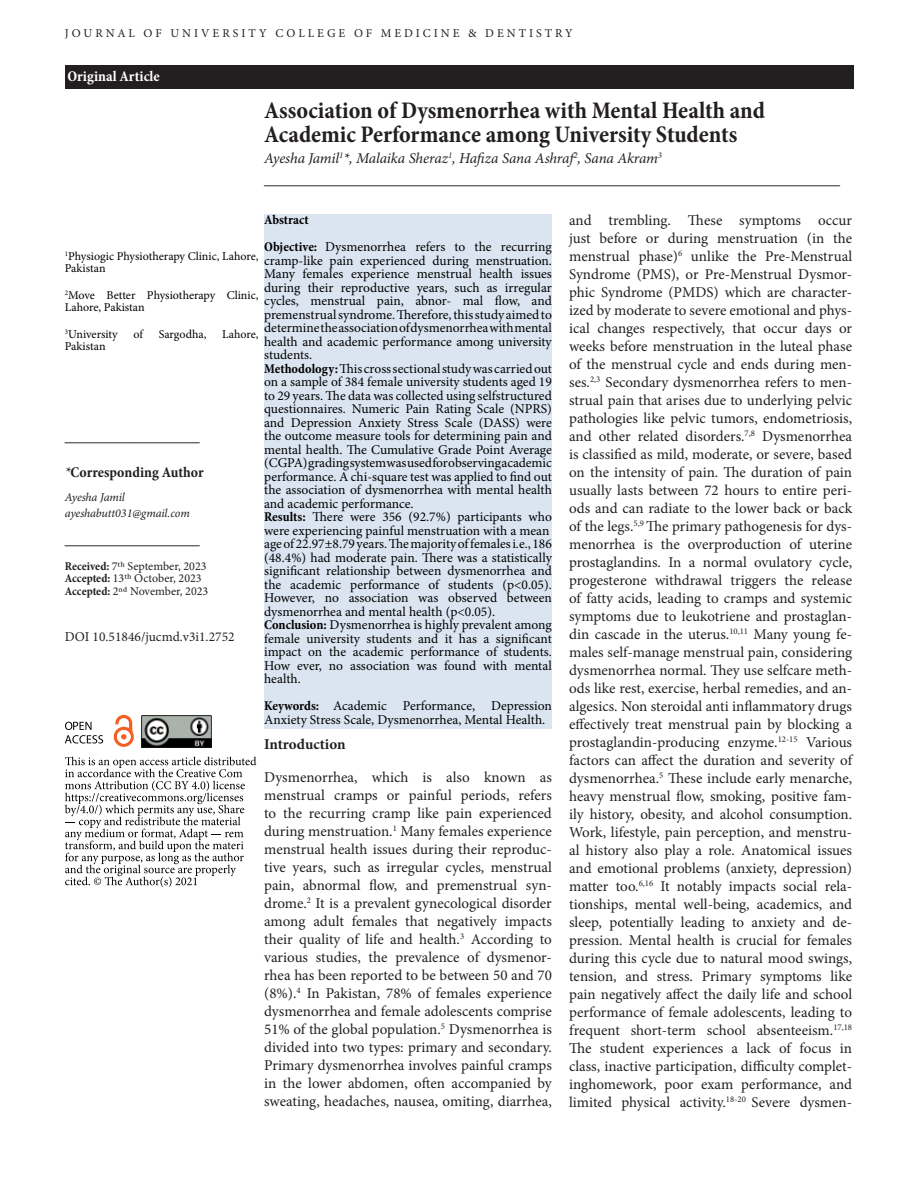
<style>
.page{position:relative;width:918px;height:1188px;background:#fff}
.page>*{position:absolute;margin:0;border:0;box-sizing:border-box;transform-origin:0 0}
.t1{font:700 condensed 24px "Minion Pro";color:#231f20}
.t2{font:italic 18px "Minion Pro";color:#231f20}
.t3{font:15px/18px "Minion Pro";color:#231f20;text-align:justify}
.t4{font:italic 15px "Minion Pro";letter-spacing:-.015em;color:#231f20}
.t5{font:700 condensed 15px "Minion Pro";color:#231f20}
.Heading_1{font:700 condensed 15px "Minion Pro";color:#fff}
.t6{font:700 15px "Minion Pro";letter-spacing:-.005em;color:#231f20}
.t7{font:13.5px/13.5px "Minion Pro";color:#000;text-align:justify}
.t8{font:13.5px "Minion Pro";color:#231f20}
.t9{font:700 condensed 13.5px "Minion Pro";letter-spacing:-.005em;color:#000}
.t10{font:12px/12px "Minion Pro";color:#000}
.t11{font:12px "Minion Pro";color:#231f20}
.t12{font:12px "Minion Pro";letter-spacing:.25em;color:#231f20}
.t13{font:italic 12px "Minion Pro";letter-spacing:-.01em;color:#231f20}
.s1{font-weight:700;font-stretch:condensed}
.s2{font-weight:400;font-style:italic;font-stretch:normal}
</style>
<div class="page">
<div style="left:264px;top:214px;width:288px;height:515px;background:#dbe5f1"></div>
<div style="left:65px;top:65px;width:789px;height:24px;background:#231f20"></div>
<svg style="left:65px;top:757px;width:191px;height:130px"></svg>
<img style="left:141px;top:715px;width:71px;height:32px">
<svg style="left:114px;top:715px;width:20px;height:32px"></svg>
<svg style="left:65px;top:722px;width:38px;height:22px"></svg>
<p class="t12" style="left:65px;top:25px;width:509px">JOURNAL OF UNIVERSITY COLLEGE OF MEDICINE &amp; DENTISTRY</p>
<p class="Heading_1" style="left:68px;top:66px;width:94px">Original Article</p>
<p class="t1" style="left:264px;top:94px;width:502px">Association of Dysmenorrhea with Mental Health and</p>
<p class="t1" style="left:264px;top:118px;width:475px">Academic Performance among University Students</p>
<p class="t4" style="left:264px;top:148px;width:399px">Ayesha Jamil<sup>1</sup>*, Malaika Sheraz<sup>1</sup>, Hafiza Sana Ashraf<sup>2</sup>, Sana Akram<sup>3</sup></p>
<p class="t2" style="left:264px;top:166px;width:577px">________________________________________________________________</p>
<p class="t9" style="left:264px;top:211px;width:46px">Abstract</p>
<p class="t7" style="left:264px;top:240px;width:289px"><span class="s1">Objective:</span> Dysmenorrhea refers to the recurring cramp-like pain experienced during menstruation.<br>Many females experience menstrual health issues during their reproductive years, such as irregular cycles, menstrual pain, abnor- mal flow, and premenstrual syndrome. Therefore, this study aimed to determine the association of dysmenorrhea with mental health and academic performance among university students.</p>
<p class="t7" style="left:264px;top:362px;width:289px"><span class="s1">Methodology:</span> This cross sectional study was carried out on a sample of 384 female university students aged 19 to 29 years. The data was collected using selfstructured questionnaires. Numeric Pain Rating Scale (NPRS) and Depression Anxiety Stress Scale (DASS) were the outcome measure tools for determining pain and mental health. The Cumulative Grade Point Average (CGPA) grading system was used for observing academic performance. A chi-square test was applied to find out the association of dysmenorrhea with mental health and academic performance.</p>
<p class="t7" style="left:264px;top:510px;width:289px"><span class="s1">Results:</span> There were 356 (92.7%) participants who were experiencing painful menstruation with a mean</p>
<p class="t7" style="left:264px;top:537px;width:289px">age of 22.97±8.79 years. The majority of females i.e., 186 (48.4%) had moderate pain. There was a statistically significant relationship between dysmenorrhea and the academic performance of students (p&lt;0.05).<br>However, no association was observed between dysmenorrhea and mental health (p&lt;0.05).</p>
<p class="t7" style="left:264px;top:618px;width:289px"><span class="s1">Conclusion:</span> Dysmenorrhea is highly prevalent among</p>
<p class="t7" style="left:264px;top:632px;width:289px">female university students and it has a significant impact on the academic performance of students.<br>How ever, no association was found with mental health.</p>
<p class="t7" style="left:264px;top:699px;width:289px"><span class="s1">Keywords:</span> Academic Performance, Depression<br>Anxiety Stress Scale, Dysmenorrhea, Mental Health.</p>
<p class="t10" style="left:65px;top:251px;width:195px"><sup>1</sup>Physiogic Physiotherapy Clinic, Lahore,<br>Pakistan</p>
<p class="t10" style="left:65px;top:290px;width:195px"><sup>2</sup>Move Better Physiotherapy Clinic,<br>Lahore, Pakistan</p>
<p class="t10" style="left:65px;top:329px;width:54px"><sup>3</sup>University</p>
<p class="t10" style="left:134px;top:329px;width:11px">of</p>
<p class="t10" style="left:159px;top:329px;width:49px">Sargodha,</p>
<p class="t10" style="left:222px;top:329px;width:38px">Lahore,</p>
<p class="t10" style="left:65px;top:341px;width:42px">Pakistan</p>
<p class="t2" style="left:65px;top:423px;width:136px">_______________</p>
<p class="t5" style="left:65px;top:462px;width:140px"><span class="s2">*</span>Corresponding Author</p>
<p class="t13" style="left:65px;top:489px;width:62px">Ayesha Jamil</p>
<p class="t13" style="left:65px;top:505px;width:127px">ayeshabutt031@gmail.com</p>
<p class="t2" style="left:65px;top:526px;width:136px">_______________</p>
<p class="t11" style="left:65px;top:558px;width:143px"><span class="s1">Received:</span> 7th September, 2023</p>
<p class="t11" style="left:65px;top:571px;width:138px"><span class="s1">Accepted:</span> 13th October, 2023</p>
<p class="t11" style="left:65px;top:583px;width:145px"><span class="s1">Accepted:</span> 2nd November, 2023</p>
<p class="t8" style="left:65px;top:628px;width:171px">DOI 10.51846/jucmd.v3i1.2752</p>
<p class="t6" style="left:264px;top:733px;width:83px">Introduction</p>
<p class="t3" style="left:264px;top:768px;width:289px">Dysmenorrhea, which is also known as menstrual cramps or painful periods, refers to the recurring cramp like pain experienced during menstruation.<sup>1</sup> Many females experience menstrual health issues during their reproduc&shy;tive years, such as irregular cycles, menstrual pain, abnormal flow, and premenstrual syn&shy;drome.<sup>2</sup> It is a prevalent gynecological disorder among adult females that negatively impacts their quality of life and health.<sup>3</sup> According to various studies, the prevalence of dysmenor&shy;rhea has been reported to be between 50 and 70 (8%).<sup>4</sup> In Pakistan, 78% of females experience dysmenorrhea and female adolescents comprise 51% of the global population.<sup>5</sup> Dysmenorrhea is divided into two types: primary and secondary.<br>Primary dysmenorrhea involves painful cramps in the lower abdomen, often accompanied by sweating, headaches, nausea, omiting, diarrhea,</p>
<p class="t3" style="left:569px;top:212px;width:285px">and trembling. These symptoms occur just before or during menstruation (in the menstrual phase)<sup>6</sup> unlike the Pre-Menstrual Syndrome (PMS), or Pre-Menstrual Dysmor&shy;phic Syndrome (PMDS) which are character&shy;ized by moderate to severe emotional and phys&shy;ical changes respectively, that occur days or weeks before menstruation in the luteal phase of the menstrual cycle and ends during men&shy;ses.<sup>2,3</sup> Secondary dysmenorrhea refers to men&shy;strual pain that arises due to underlying pelvic pathologies like pelvic tumors, endometriosis, and other related disorders.<sup>7,8</sup> Dysmenorrhea is classified as mild, moderate, or severe, based on the intensity of pain. The duration of pain usually lasts between 72 hours to entire peri&shy;ods and can radiate to the lower back or back of the legs.<sup>5,9</sup> The primary pathogenesis for dys&shy;menorrhea is the overproduction of uterine prostaglandins. In a normal ovulatory cycle, progesterone withdrawal triggers the release of fatty acids, leading to cramps and systemic symptoms due to leukotriene and prostaglan&shy;din cascade in the uterus.<sup>10,11</sup> Many young fe&shy;males self-manage menstrual pain, considering dysmenorrhea normal. They use selfcare meth&shy;ods like rest, exercise, herbal remedies, and an&shy;algesics. Non steroidal anti inflammatory drugs effectively treat menstrual pain by blocking a prostaglandin-producing enzyme.<sup>12-15</sup> Various factors can affect the duration and severity of dysmenorrhea.<sup>5</sup> These include early menarche, heavy menstrual flow, smoking, positive fam&shy;ily history, obesity, and alcohol consumption.<br>Work, lifestyle, pain perception, and menstru&shy;al history also play a role. Anatomical issues and emotional problems (anxiety, depression) matter too.<sup>6,16</sup> It notably impacts social rela&shy;tionships, mental well-being, academics, and sleep, potentially leading to anxiety and de&shy;pression. Mental health is crucial for females during this cycle due to natural mood swings, tension, and stress. Primary symptoms like pain negatively affect the daily life and school performance of female adolescents, leading to frequent short-term school absenteeism.<sup>17,18<br></sup>The student experiences a lack of focus in class, inactive participation, difficulty complet&shy;inghomework, poor exam performance, and limited physical activity.<sup>18-20</sup> Severe dysmen-</p>
</div>
